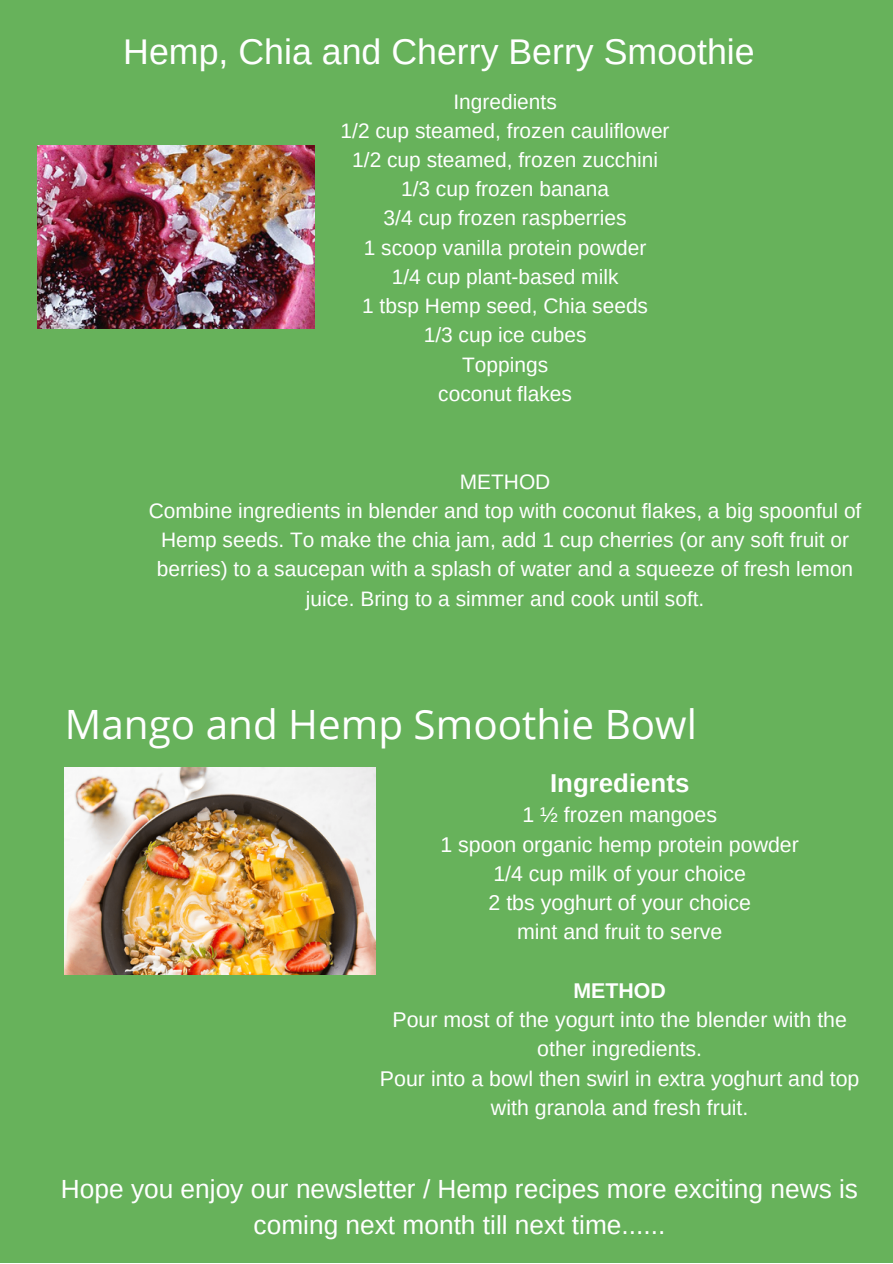
<style>
.page{position:relative;width:893px;height:1264px;background:#fff}
.page>*{position:absolute;margin:0;border:0;box-sizing:border-box;transform-origin:0 0}
.t1{font:40.35px "Open Sans";color:#fff}
.t2{font:35.7px "Arimo";color:#fff}
.t3{font:26.25px/36.3px "Arimo";color:#fff;text-align:center}
.t4{font:700 25.8px "Arimo";color:#fff}
.t5{font:21.3px/29.2px "Arimo";color:#fff;text-align:center}
.t6{font:700 21.3px "Arimo";color:#fff}
.t7{font:20.85px/29.2px "Arimo";color:#fff;text-align:center}
</style>
<div class="page">
<div style="left:0;top:0;width:892px;height:1262px;background:#67b25b"></div>
<img style="left:38px;top:145px;width:276px;height:184px">
<img style="left:65px;top:767px;width:310px;height:207px">
<h2 class="t2" style="left:123px;top:31px;width:633px">Hemp, Chia and Cherry Berry Smoothie</h2>
<p class="t7" style="left:340px;top:87px;width:330px">Ingredients<br>1/2 cup steamed, frozen cauliflower<br>1/2 cup steamed, frozen zucchini<br>1/3 cup frozen banana<br>3/4 cup frozen raspberries<br>1 scoop vanilla protein powder<br>1/4 cup plant-based milk<br>1 tbsp Hemp seed, Chia seeds<br>1/3 cup ice cubes<br>Toppings<br>coconut flakes</p>
<p class="t7" style="left:149px;top:467px;width:714px">METHOD<br>Combine ingredients in blender and top with coconut flakes, a big spoonful of Hemp seeds. To make the chia jam, add 1 cup cherries (or any soft fruit or berries) to a saucepan with a splash of water and a squeeze of fresh lemon juice. Bring to a simmer and cook until soft.</p>
<h1 class="t1" style="left:65px;top:695px;width:633px">Mango and Hemp Smoothie Bowl</h1>
<p class="t4" style="left:550px;top:768px;width:141px">Ingredients</p>
<p class="t5" style="left:440px;top:800px;width:360px">1 ½ frozen mangoes<br>1 spoon organic hemp protein powder<br>1/4 cup milk of your choice<br>2 tbs yoghurt of your choice<br>mint and fruit to serve</p>
<p class="t6" style="left:573px;top:978px;width:94px">METHOD</p>
<p class="t5" style="left:380px;top:1005px;width:481px">Pour most of the yogurt into the blender with the other ingredients.<br>Pour into a bowl then swirl in extra yoghurt and top with granola and fresh fruit.</p>
<p class="t3" style="left:61px;top:1170px;width:798px">Hope you enjoy our newsletter / Hemp recipes more exciting news is coming next month till next time......</p>
</div>
